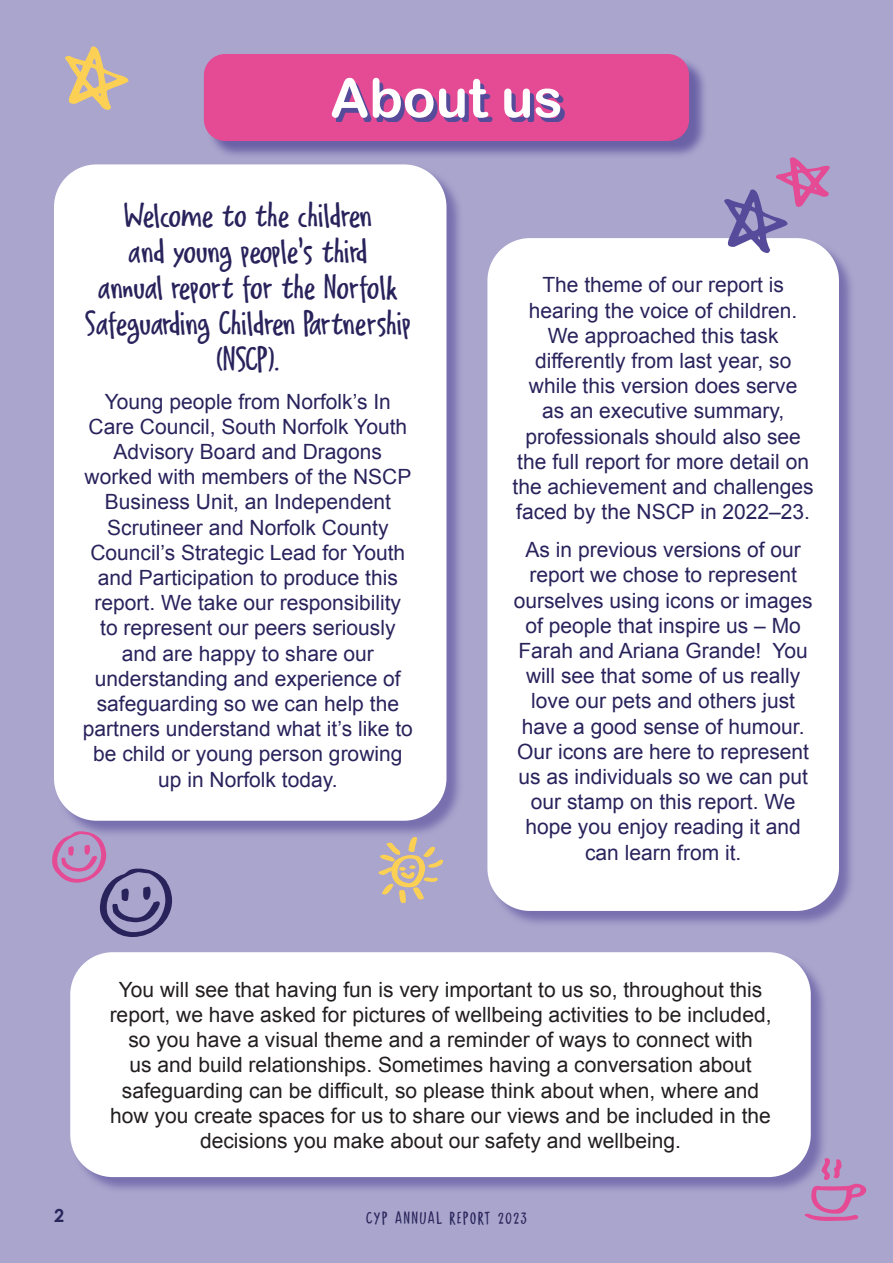
<style>
.page{position:relative;width:893px;height:1263px;background:#aaa5cd}
.page>*{position:absolute;margin:0;border:0;box-sizing:border-box;transform-origin:0 0}
.t1{font:120px "Delivery Note Doodles";color:#fbd054}
.t2{font:120px "Delivery Note Doodles";color:#554b9a}
.t3{font:120px "Delivery Note Doodles";color:#29235c}
.t4{font:120px "Delivery Note Doodles";color:#e54a94}
.t5{font:90px "Delivery Note Doodles";color:#e54a94}
.t6{font:54px "Arial Rounded MT Bold";color:#fff}
.t7{font:36px/36px "Delivery Note";color:#29235c;text-align:center}
.t8{font:21px/25.2px "Arial";color:#29235c;text-align:center}
.t9{font:21px/25.2px "Arial";color:#231f20;text-align:center}
.t10{font:18px "Delivery Note";letter-spacing:.1em;color:#29265b}
.t11{font:700 18px "Century Gothic";color:#29265b}
</style>
<div class="page">
<div style="left:71px;top:953px;width:757px;height:241px;background:#554b9a;opacity:.6"></div>
<div style="left:70px;top:952px;width:741px;height:225px;background:#fff;border-radius:43px"></div>
<div style="left:55px;top:165px;width:409px;height:673px;background:#554b9a;opacity:.6"></div>
<div style="left:54px;top:164px;width:392px;height:657px;background:#fff;border-radius:43px"></div>
<div style="left:488px;top:239px;width:368px;height:689px;background:#554b9a;opacity:.6"></div>
<div style="left:487px;top:238px;width:352px;height:673px;background:#fff;border-radius:43px"></div>
<div style="left:206px;top:56px;width:502px;height:104px;background:#554b9a;opacity:.75"></div>
<div style="left:204px;top:54px;width:485px;height:87px;background:#e54a94;border-radius:21px"></div>
<svg style="left:336px;top:82px;width:229px;height:40px"></svg>
<p class="t1" style="left:63px;top:6px;width:70px">u</p>
<p class="t6" style="left:330px;top:66px;width:234px">About us</p>
<p class="t7" style="left:85px;top:197px;width:327px">Welcome to the children<br>and young people’s third<br>annual report for the Norfolk<br>Safeguarding Children Partnership (NSCP).</p>
<p class="t8" style="left:83px;top:389px;width:331px">Young people from Norfolk’s In<br>Care Council, South Norfolk Youth<br>Advisory Board and Dragons worked with members of the NSCP<br>Business Unit, an Independent<br>Scrutineer and Norfolk County<br>Council’s Strategic Lead for Youth and Participation to produce this report. We take our responsibility<br>to represent our peers seriously and are happy to share our understanding and experience of safeguarding so we can help the partners understand what it’s like to be child or young person growing up in Norfolk today.</p>
<p class="t5" style="left:50px;top:804px;width:59px">c</p>
<p class="t3" style="left:98px;top:832px;width:78px">c</p>
<p class="t1" style="left:376px;top:802px;width:71px">v</p>
<p class="t2" style="left:722px;top:149px;width:70px">u</p>
<p class="t8" style="left:513px;top:273px;width:303px">The theme of our report is hearing the voice of children.<br>We approached this task differently from last year, so while this version does serve<br>as an executive summary, professionals should also see the full report for more detail on the achievement and challenges faced by the NSCP in 2022–23.</p>
<p class="t8" style="left:514px;top:537px;width:300px">As in previous versions of our report we chose to represent ourselves using icons or images of people that inspire us – Mo<br>Farah and Ariana Grande! You will see that some of us really love our pets and others just have a good sense of humour.<br>Our icons are here to represent us as individuals so we can put our stamp on this report. We hope you enjoy reading it and can learn from it.</p>
<p class="t9" style="left:119px;top:977px;width:645px">You will see that having fun is very important to us so, throughout this</p>
<p class="t9" style="left:110px;top:1002px;width:663px">report, we have asked for pictures of wellbeing activities to be included, so you have a visual theme and a reminder of ways to connect with<br>us and build relationships. Sometimes having a conversation about safeguarding can be difficult, so please think about when, where and how you create spaces for us to share our views and be included in the decisions you make about our safety and wellbeing.</p>
<p class="t11" style="left:54px;top:1204px;width:12px">2</p>
<p class="t10" style="left:366px;top:1208px;width:162px">CYP ANNUAL REPORT 2023</p>
<p class="t4" style="left:802px;top:1120px;width:68px">i</p>
</div>
